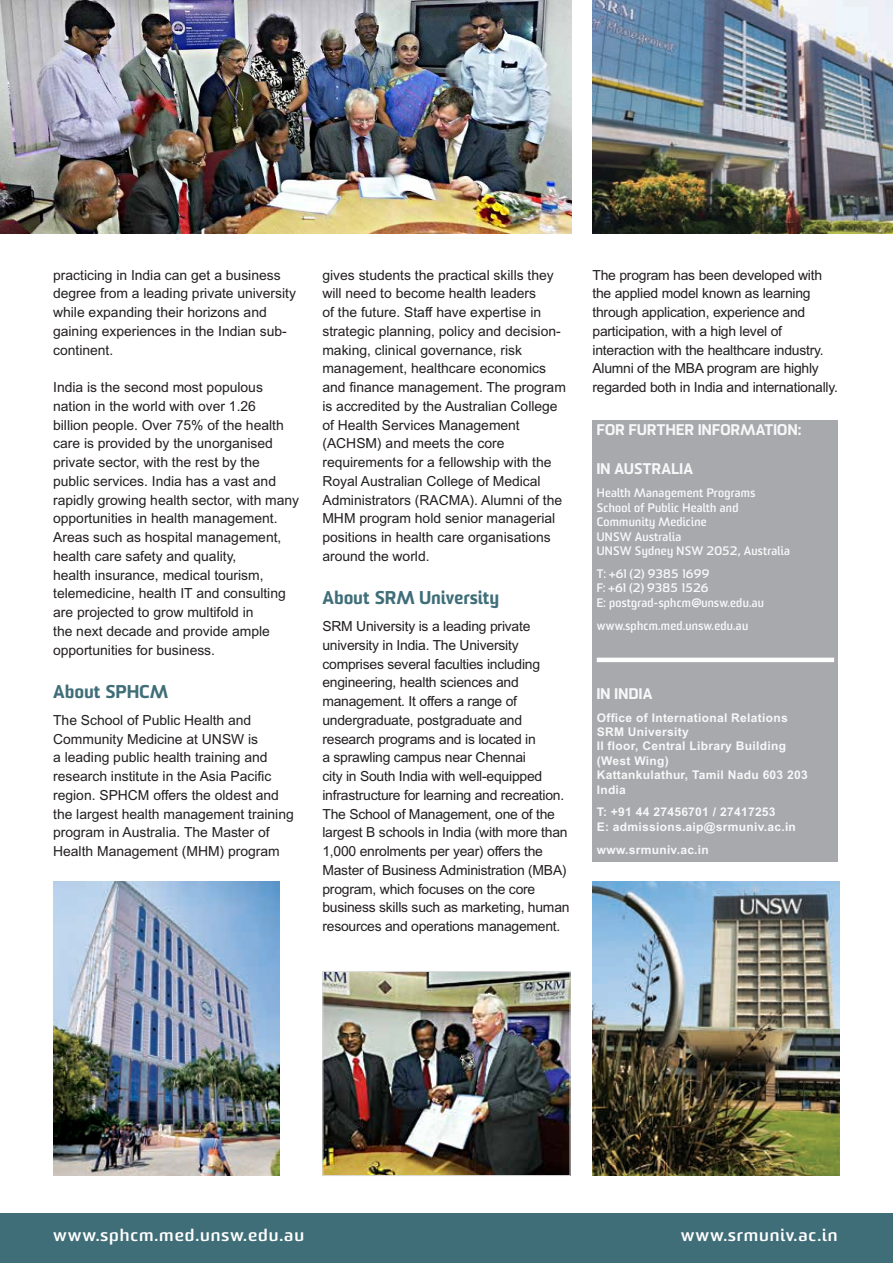
<style>
.page{position:relative;width:893px;height:1263px;background:#fff}
.page>*{position:absolute;margin:0;border:0;box-sizing:border-box;transform-origin:0 0}
.t1{font:900 18px "Sommet";letter-spacing:.025em;color:#3f6e78}
.t2{font:700 16.5px "Sommet";letter-spacing:.05em;color:#fff;scale:1.15 1}
.t3{font:900 15px "Sommet";letter-spacing:.025em;color:#f8f8f9}
.t4{font:13.8px/18.8px "Arial MT Std";color:#231f20}
.t5{font:700 12px/14.4px "Sommet";letter-spacing:.025em;color:#f8f8f9}
.t6{font:700 12px/14.4px "Arial MT Std";letter-spacing:.025em;color:#f8f8f9}
</style>
<div class="page">
<div style="left:592px;top:420px;width:246px;height:441px;background:#a7a9ac"></div>
<hr style="left:597px;top:658px;width:237px;height:4px;background:#fff">
<img style="left:0;top:0;width:571px;height:234px">
<img style="left:324px;top:973px;width:244px;height:201px">
<div style="left:322px;top:971px;width:248px;height:205px;border:1px solid #dcddde"></div>
<img style="left:53px;top:882px;width:226px;height:294px">
<img style="left:592px;top:0;width:301px;height:234px">
<img style="left:592px;top:882px;width:248px;height:294px">
<div style="left:0;top:1213px;width:893px;height:50px;background:#3f6e78"></div>
<p class="t4" style="left:53px;top:265px;width:244px">practicing in India can get a business degree from a leading private university while expanding their horizons and gaining experiences in the Indian sub&shy;continent.</p>
<p class="t4" style="left:53px;top:378px;width:247px">India is the second most populous nation in the world with over 1.26<br>billion people. Over 75% of the health care is provided by the unorganised private sector, with the rest by the public services. India has a vast and rapidly growing health sector, with many opportunities in health management.<br>Areas such as hospital management, health care safety and quality,<br>health insurance, medical tourism, telemedicine, health IT and consulting are projected to grow multifold in<br>the next decade and provide ample opportunities for business.</p>
<h1 class="t1" style="left:53px;top:679px;width:116px">ABOUT SPHCM</h1>
<p class="t4" style="left:53px;top:710px;width:242px">The School of Public Health and Community Medicine at UNSW is<br>a leading public health training and research institute in the Asia Pacific region. SPHCM offers the oldest and the largest health management training program in Australia. The Master of Health Management (MHM) program</p>
<p class="t4" style="left:322px;top:265px;width:245px">gives students the practical skills they will need to become health leaders<br>of the future. Staff have expertise in strategic planning, policy and decision&shy;making, clinical governance, risk management, healthcare economics and finance management. The program is accredited by the Australian College of Health Services Management (ACHSM) and meets the core requirements for a fellowship with the Royal Australian College of Medical Administrators (RACMA). Alumni of the MHM program hold senior managerial positions in health care organisations around the world.</p>
<h1 class="t1" style="left:322px;top:586px;width:178px">ABOUT SRM UNIVERSITY</h1>
<p class="t4" style="left:322px;top:617px;width:249px">SRM University is a leading private university in India. The University comprises several faculties including engineering, health sciences and management. It offers a range of undergraduate, postgraduate and research programs and is located in<br>a sprawling campus near Chennai<br>city in South India with well-equipped infrastructure for learning and recreation.<br>The School of Management, one of the largest B schools in India (with more than 1,000 enrolments per year) offers the Master of Business Administration (MBA) program, which focuses on the core business skills such as marketing, human resources and operations management.</p>
<p class="t4" style="left:592px;top:265px;width:247px">The program has been developed with the applied model known as learning through application, experience and participation, with a high level of interaction with the healthcare industry.<br>Alumni of the MBA program are highly regarded both in India and internationally.</p>
<p class="t3" style="left:597px;top:420px;width:147px">FOR FURTHER INFORMA</p>
<p class="t3" style="left:764px;top:420px;width:38px">TION:</p>
<p class="t3" style="left:597px;top:459px;width:91px">IN AUSTRALIA</p>
<p class="t5" style="left:597px;top:487px;width:195px">Health Management Programs<br>School of Public Health and<br>Community Medicine<br>UNSW Australia<br>UNSW Sydney NSW 2052, Australia</p>
<p class="t5" style="left:597px;top:567px;width:169px">T: +61 (2) 9385 1699<br>F: +61 (2) 9385 1526<br>E: postgrad-sphcm@unsw.edu.au</p>
<p class="t5" style="left:597px;top:619px;width:153px">www.sphcm.med.unsw.edu.au</p>
<p class="t3" style="left:597px;top:684px;width:50px">IN INDIA</p>
<p class="t6" style="left:597px;top:710px;width:213px">Office of International Relations<br>SRM University<br>II floor, Central Library Building (West Wing)<br>Kattankulathur, Tamil Nadu 603 203<br>India</p>
<p class="t6" style="left:597px;top:805px;width:201px">T: +91 44 27456701 / 27417253<br>E: admissions.aip@srmuniv.ac.in</p>
<p class="t6" style="left:597px;top:842px;width:114px">www.srmuniv.ac.in</p>
<p class="t2" style="left:53px;top:1225px;width:220px">www.sphcm.med.unsw.edu.au</p>
<p class="t2" style="left:681px;top:1225px;width:138px">www.srmuniv.ac.in</p>
</div>
